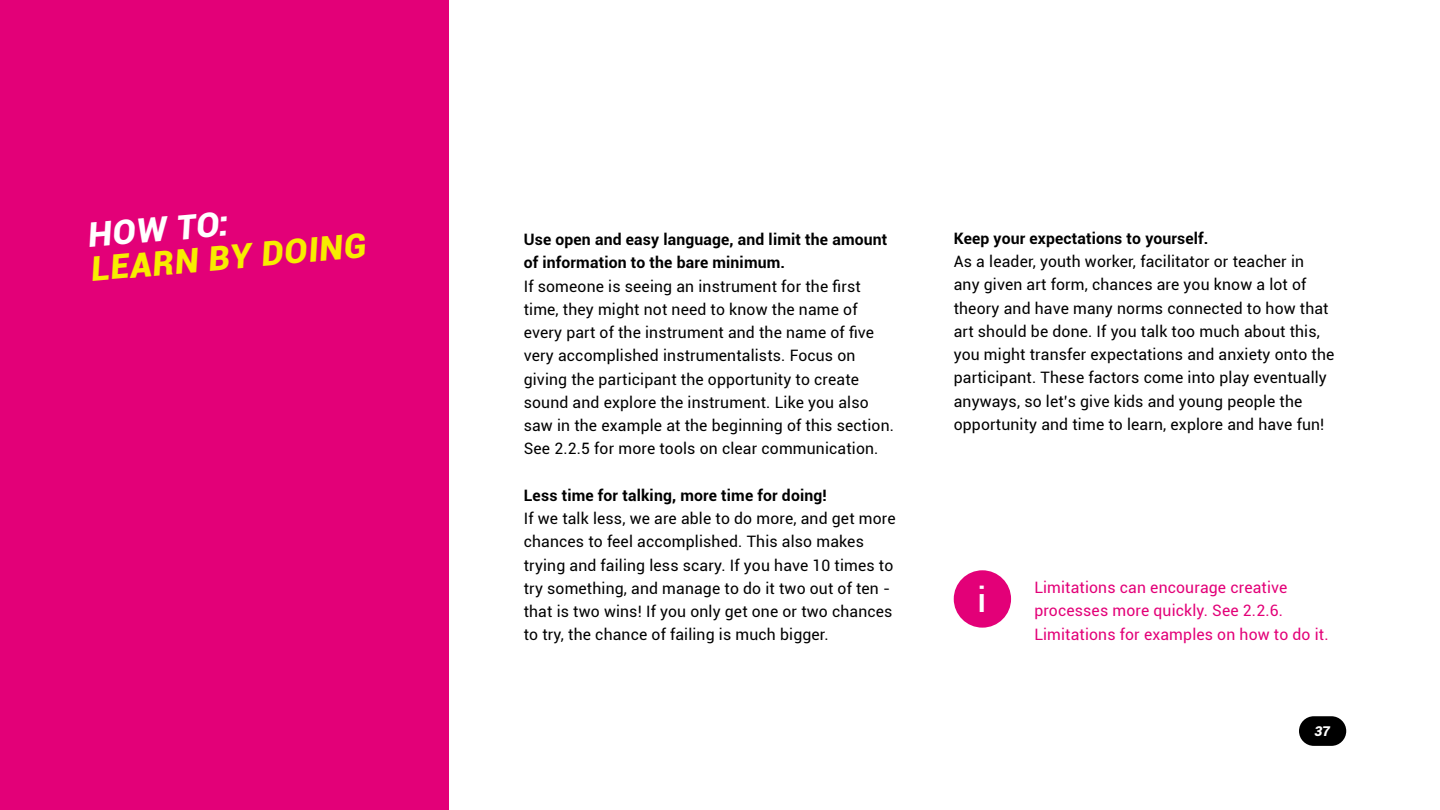
<style>
.page{position:relative;width:1440px;height:810px;background:#fff}
.page>*{position:absolute;margin:0;border:0;box-sizing:border-box;transform-origin:0 0}
.t1{font:italic 900 33.75px "Roboto";color:#f7ed00}
.t2{font:italic 900 33.75px "Roboto";color:#fff}
.t3{font:500 33.75px "Roboto";color:#fff}
.t4{font:15.75px/23.2px "Roboto";letter-spacing:.01em;color:#000}
.t5{font:700 15.75px/23.2px "Roboto";letter-spacing:.01em;color:#000}
.t6{font:15.75px/23.2px "Roboto";letter-spacing:.01em;color:#e30078}
.t7{font:italic 900 13.5px "Roboto";color:#fff}
</style>
<div class="page">
<div style="left:1299px;top:716px;width:47px;height:30px;background:#000;border-radius:15px"></div>
<div style="left:0;top:0;width:448px;height:810px;background:#e30078"></div>
<div style="left:954px;top:570px;width:57px;height:58px;background:#e30078;border-radius:50%"></div>
<h1 class="t2" style="left:86px;top:212px;width:142px;rotate:-5deg">HOW TO:</h1>
<h1 class="t1" style="left:89px;top:245px;width:278px;rotate:-5deg">LEARN BY DOING</h1>
<p class="t5" style="left:524px;top:227px;width:365px">Use open and easy language, and limit the amount of information to the bare minimum.</p>
<p class="t4" style="left:524px;top:274px;width:372px">If someone is seeing an instrument for the first time, they might not need to know the name of every part of the instrument and the name of five very accomplished instrumentalists. Focus on giving the participant the opportunity to create sound and explore the instrument. Like you also saw in the example at the beginning of this section.<br>See 2.2.5 for more tools on clear communication.</p>
<p class="t5" style="left:524px;top:483px;width:305px">Less time for talking, more time for doing!</p>
<p class="t4" style="left:524px;top:506px;width:373px">If we talk less, we are able to do more, and get more chances to feel accomplished. This also makes trying and failing less scary. If you have 10 times to try something, and manage to do it two out of ten - that is two wins! If you only get one or two chances to try, the chance of failing is much bigger.</p>
<p class="t5" style="left:954px;top:226px;width:256px">Keep your expectations to yourself.</p>
<p class="t4" style="left:954px;top:249px;width:382px">As a leader, youth worker, facilitator or teacher in<br>any given art form, chances are you know a lot of theory and have many norms connected to how that art should be done. If you talk too much about this, you might transfer expectations and anxiety onto the participant. These factors come into play eventually anyways, so let’s give kids and young people the opportunity and time to learn, explore and have fun!</p>
<h1 class="t3" style="left:977px;top:576px;width:10px">i</h1>
<p class="t6" style="left:1034px;top:575px;width:296px">Limitations can encourage creative processes more quickly. See 2.2.6.<br>Limitations for examples on how to do it.</p>
<p class="t7" style="left:1314px;top:722px;width:17px">37</p>
</div>
